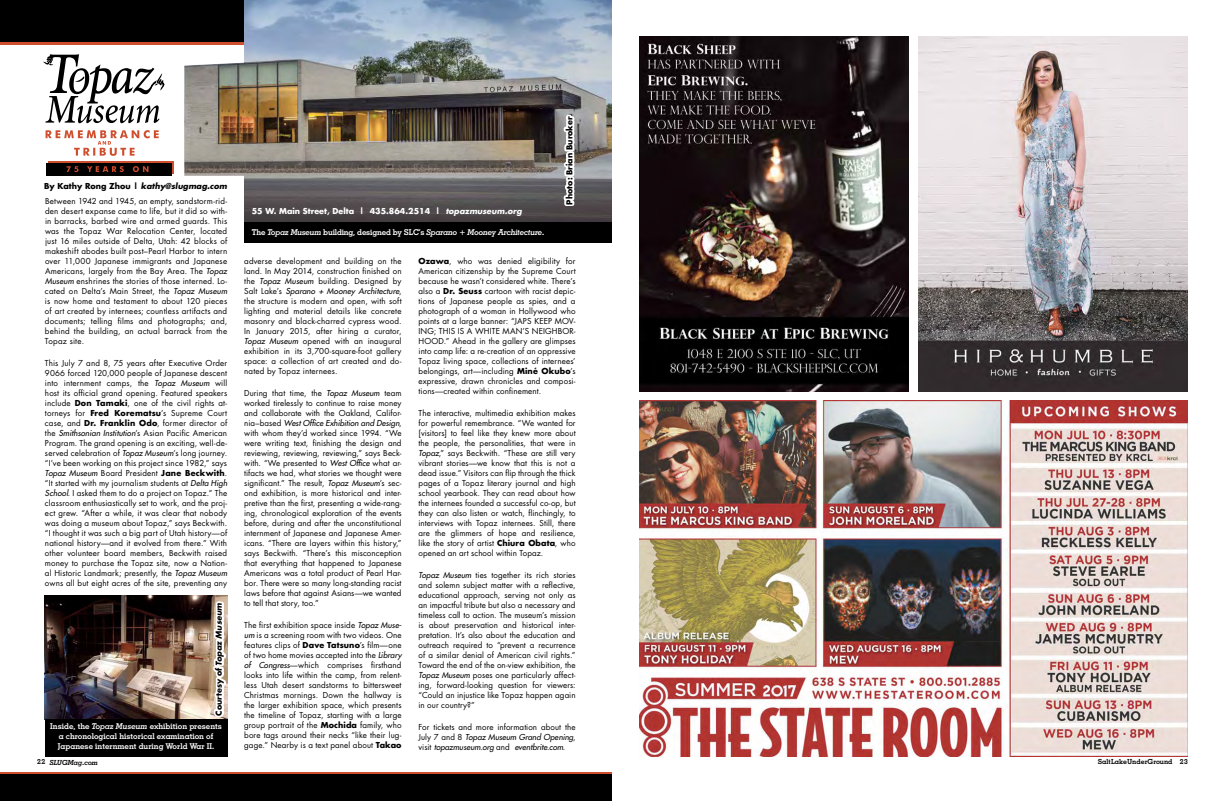
<style>
.page{position:relative;width:1224px;height:801px;background:#fff}
.page>*{position:absolute;margin:0;border:0;box-sizing:border-box;transform-origin:0 0}
.t1{font:8px/10px "Futura";letter-spacing:.015em;color:#000;text-align:justify}
.t2{font:700 8px/10px "Geometric Slab 703 BT";color:#fff;text-align:center}
.t3{font:italic 700 8px "Geometric Slab 703 BT";letter-spacing:-.02em;color:#fff}
.t4{font:italic 700 8px "Futura";color:#000}
.t5{font:700 8px "Futura";color:#fff}
.t6{font:700 8px "Futura";color:#000}
.t7{font:700 7px "Geometric Slab 703 BT";color:#000}
.t8{font:italic 700 7px "Geometric Slab 703 BT";color:#000}
.s1{font-style:normal}
.s2{font-style:italic}
.s3{font-weight:700}
</style>
<div class="page">
<div style="left:48px;top:161px;width:125px;height:13px;background:#cf4e2d"></div>
<div style="left:46px;top:163px;width:125px;height:13px;background:#000"></div>
<hr style="left:0;top:42px;width:244px;height:3px;background:#cf4e2d">
<hr style="left:0;top:772px;width:612px;height:3px;background:#cf4e2d">
<div style="left:0;top:0;width:244px;height:42px;background:#000"></div>
<div style="left:0;top:775px;width:612px;height:26px;background:#000"></div>
<img style="left:244px;top:0;width:368px;height:222px">
<svg style="left:46px;top:130px;width:113px;height:26px"></svg>
<svg style="left:66px;top:166px;width:82px;height:6px"></svg>
<svg style="left:561px;top:113px;width:19px;height:109px"></svg>
<div style="left:244px;top:222px;width:368px;height:21px;background:#000"></div>
<img style="left:45px;top:596px;width:182px;height:123px">
<div style="left:45px;top:719px;width:182px;height:37px;background:#000"></div>
<img style="left:184px;top:63px;width:62px;height:113px">
<svg style="left:43px;top:54px;width:122px;height:69px"></svg>
<svg style="left:209px;top:599px;width:19px;height:127px"></svg>
<img style="left:639px;top:36px;width:270px;height:356px">
<img style="left:918px;top:36px;width:270px;height:356px">
<img style="left:639px;top:401px;width:549px;height:356px">
<p class="t4" style="left:44px;top:181px;width:184px"><span class="s1">By Kathy Rong Zhou |</span> kathy@slugmag.com</p>
<p class="t1" style="left:45px;top:196px;width:184px">Between 1942 and 1945, an empty, sandstorm-rid&shy;den desert expanse came to life, but it did so with&shy;in barracks, barbed wire and armed guards. This was the Topaz War Relocation Center, located just 16 miles outside of Delta, Utah: 42 blocks of makeshift abodes built post–Pearl Harbor to intern over 11,000 Japanese immigrants and Japanese Americans, largely from the Bay Area. The <span class="s2">Topaz Museum</span> enshrines the stories of those interned. Lo&shy;cated on Delta’s Main Street, the <span class="s2">Topaz Museum </span>is now home and testament to about 120 pieces of art created by internees; countless artifacts and documents; telling films and photographs; and, behind the building, an actual barrack from the Topaz site.</p>
<p class="t1" style="left:45px;top:358px;width:184px">This July 7 and 8, 75 years after Executive Order 9066 forced 120,000 people of Japanese descent into internment camps, the <span class="s2">Topaz Museum</span> will host its official grand opening. Featured speakers include <span class="s3">Don Tamaki</span>, one of the civil rights at&shy;torneys for <span class="s3">Fred Korematsu</span>’s Supreme Court case, and <span class="s3">Dr. Franklin Odo</span>, former director of the <span class="s2">Smithsonian Institution</span>’s Asian Pacific American Program. The grand opening is an exciting, well-de&shy;served celebration of <span class="s2">Topaz Museum</span>’s long journey. “I’ve been working on this project since 1982,” says <span class="s2">Topaz Museum</span> Board President <span class="s3">Jane Beckwith</span>. “It started with my journalism students at <span class="s2">Delta High School</span>. I asked them to do a project on Topaz.” The classroom enthusiastically set to work, and the proj&shy;ect grew. “After a while, it was clear that nobody was doing a museum about Topaz,” says Beckwith. “I thought it was such a big part of Utah history—of national history—and it evolved from there.” With other volunteer board members, Beckwith raised money to purchase the Topaz site, now a Nation&shy;al Historic Landmark; presently, the <span class="s2">Topaz Museum </span>owns all but eight acres of the site, preventing any</p>
<p class="t4" style="left:213px;top:716px;width:114px;rotate:-90deg"><span class="s1">Courtesy of</span> Topaz Museum</p>
<p class="t2" style="left:50px;top:722px;width:173px">Inside, the <span class="s2">Topaz Museum</span> exhibition presents a chronological historical examination of<br>Japanese internment during World War II.</p>
<p class="t5" style="left:252px;top:206px;width:272px">55 W. Main Street, Delta | 435.864.2514 | <span class="s2">topazmuseum.org</span></p>
<p class="t6" style="left:564px;top:205px;width:89px;rotate:-90deg">Photo: Brian Buroker</p>
<p class="t3" style="left:252px;top:227px;width:294px"><span class="s1">The</span> Topaz Museum <span class="s1">building, designed by SLC’s</span> Sparano <span class="s1">+</span> Mooney Architecture<span class="s1">.</span></p>
<p class="t1" style="left:244px;top:255px;width:159px">adverse development and building on the land. In May 2014, construction finished on the <span class="s2">Topaz Museum</span> building. Designed by Salt Lake’s <span class="s2">Sparano + Mooney Architecture</span>, the structure is modern and open, with soft lighting and material details like concrete masonry and black-charred cypress wood.<br>In January 2015, after hiring a curator, <span class="s2">Topaz Museum</span> opened with an inaugural exhibition in its 3,700-square-foot gallery space: a collection of art created and do&shy;nated by Topaz internees.</p>
<p class="t1" style="left:244px;top:387px;width:159px">During that time, the <span class="s2">Topaz Museum</span> team worked tirelessly to continue to raise money and collaborate with the Oakland, Califor&shy;nia–based <span class="s2">West Office Exhibition and Design</span>, with whom they’d worked since 1994. “We were writing text, finishing the design and reviewing, reviewing, reviewing,” says Beck&shy;with. “We presented to <span class="s2">West Office</span> what ar&shy;tifacts we had, what stories we thought were significant.” The result, <span class="s2">Topaz Museum</span>’s sec&shy;ond exhibition, is more historical and inter&shy;pretive than the first, presenting a wide-rang&shy;ing, chronological exploration of the events before, during and after the unconstitutional internment of Japanese and Japanese Amer&shy;icans. “There are layers within this history,” says Beckwith. “There’s this misconception that everything that happened to Japanese Americans was a total product of Pearl Har&shy;bor. There were so many long-standing racist laws before that against Asians—we wanted to tell that story, too.”</p>
<p class="t1" style="left:244px;top:619px;width:159px">The first exhibition space inside <span class="s2">Topaz Muse&shy;um</span> is a screening room with two videos. One features clips of <span class="s3">Dave Tatsuno</span>’s film—one of two home movies accepted into the <span class="s2">Library of Congress</span>—which comprises firsthand looks into life within the camp, from relent&shy;less Utah desert sandstorms to bittersweet Christmas mornings. Down the hallway is the larger exhibition space, which presents the timeline of Topaz, starting with a large group portrait of the <span class="s3">Mochida</span> family, who bore tags around their necks “like their lug&shy;gage.” Nearby is a text panel about <span class="s3">Takao</span></p>
<p class="t1" style="left:419px;top:256px;width:159px"><span class="s3">Ozawa</span>, who was denied eligibility for American citizenship by the Supreme Court because he wasn’t considered white. There’s also a <span class="s3">Dr. Seuss</span> cartoon with racist depic&shy;tions of Japanese people as spies, and a photograph of a woman in Hollywood who points at a large banner: “JAPS KEEP MOV-ING; THIS IS A WHITE MAN’S NEIGHBOR-HOOD.” Ahead in the gallery are glimpses into camp life: a re-creation of an oppressive Topaz living space, collections of internees’ belongings, art—including <span class="s3">Miné Okubo</span>’s expressive, drawn chronicles and composi&shy;tions—created within confinement.</p>
<p class="t1" style="left:419px;top:408px;width:159px">The interactive, multimedia exhibition makes for powerful remembrance. “We wanted for [visitors] to feel like they knew more about the people, the personalities, that were in <span class="s2">Topaz</span>,” says Beckwith. “These are still very vibrant stories—we know that this is not a dead issue.” Visitors can flip through the thick pages of a Topaz literary journal and high school yearbook. They can read about how the internees founded a successful co-op, but they can also listen or watch, flinchingly, to interviews with Topaz internees. Still, there are the glimmers of hope and resilience, like the story of artist <span class="s3">Chiura Obata</span>, who opened an art school within Topaz.</p>
<p class="t1" style="left:419px;top:570px;width:159px"><span class="s2">Topaz Museum</span> ties together its rich stories and solemn subject matter with a reflective, educational approach, serving not only as an impactful tribute but also a necessary and timeless call to action. The museum’s mission is about preservation and historical inter&shy;pretation. It’s also about the education and outreach required to “prevent a recurrence of a similar denial of American civil rights.” Toward the end of the on-view exhibition, the <span class="s2">Topaz Museum</span> poses one particularly affect&shy;ing, forward-looking question for viewers: “Could an injustice like Topaz happen again in our country?”</p>
<p class="t1" style="left:419px;top:722px;width:159px">For tickets and more information about the July 7 and 8 <span class="s2">Topaz Museum Grand Opening</span>, visit <span class="s2">topazmuseum.org</span> and <span class="s2">eventbrite.com</span>.</p>
<p class="t8" style="left:37px;top:758px;width:63px"><span class="s1">22</span> SLUGMag.com</p>
<p class="t7" style="left:1098px;top:758px;width:92px">SaltLakeUnderGround 23</p>
</div>
